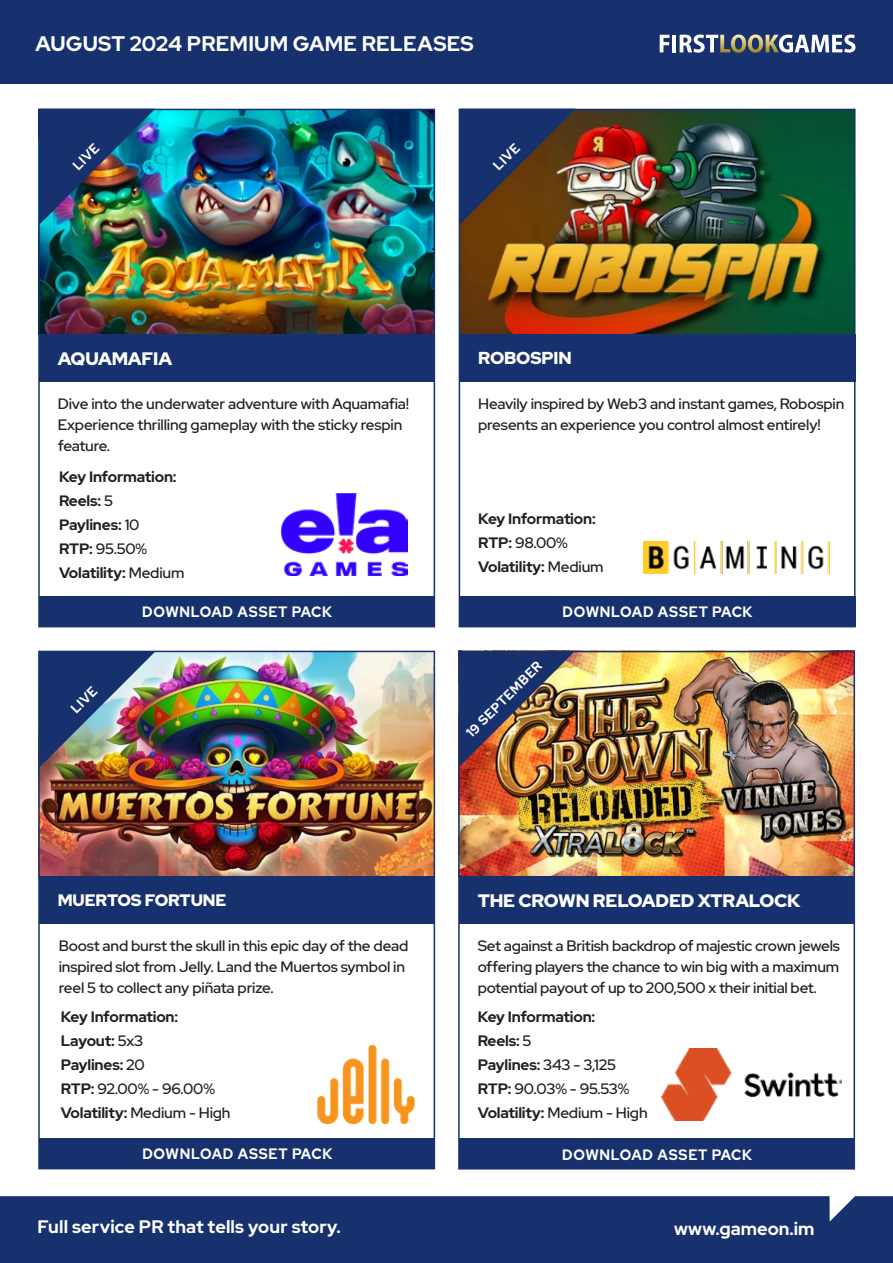
<style>
.page{position:relative;width:893px;height:1263px;background:#fff}
.page>*{position:absolute;margin:0;border:0;box-sizing:border-box;transform-origin:0 0}
.t1{font:700 21px "Red Hat Display";letter-spacing:.01em;color:#fff}
.t2{font:700 18px "Red Hat Display";letter-spacing:.01em;color:#fff}
.t3{font:900 18px "Red Hat Display";letter-spacing:-.01em;color:#fff}
.t4{font:900 17.25px "Red Hat Display";letter-spacing:-.01em;color:#fff}
.t5{font:900 16.5px "Red Hat Display";letter-spacing:-.01em;color:#fff}
.t6{font:500 15px/21px "Red Hat Display";letter-spacing:-.01em;color:#231f20}
.t7{font:700 15px/24px "Red Hat Display";letter-spacing:-.01em;color:#231f20}
.t8{font:700 15px "Red Hat Display";letter-spacing:.05em;color:#fff;scale:.95 1}
.t9{font:700 13.5px "Red Hat Display";color:#fff;scale:.95 1}
.s1{font-weight:500}
</style>
<div class="page">
<img style="left:318px;top:1044px;width:97px;height:80px">
<img style="left:644px;top:541px;width:185px;height:33px">
<div style="left:0;top:1196px;width:893px;height:67px;background:#16316d"></div>
<div style="left:0;top:0;width:893px;height:84px;background:#16316d"></div>
<svg style="left:660px;top:35px;width:9px;height:17px"></svg>
<hr style="left:672px;top:35px;width:4px;height:17px;background:#fff">
<svg style="left:680px;top:34px;width:175px;height:19px"></svg>
<img style="left:41px;top:112px;width:391px;height:222px">
<img style="left:41px;top:654px;width:391px;height:222px">
<div style="left:39px;top:596px;width:396px;height:31px;background:#16316d"></div>
<div style="left:39px;top:334px;width:396px;height:48px;background:#16316d"></div>
<div style="left:38px;top:109px;width:397px;height:518px;border:2px solid #16316d"></div>
<div style="left:39px;top:1138px;width:396px;height:31px;background:#16316d"></div>
<div style="left:39px;top:876px;width:396px;height:48px;background:#16316d"></div>
<div style="left:38px;top:651px;width:397px;height:518px;border:2px solid #16316d"></div>
<img style="left:39px;top:109px;width:116px;height:116px">
<img style="left:39px;top:651px;width:116px;height:116px">
<img style="left:462px;top:112px;width:390px;height:222px">
<div style="left:460px;top:596px;width:395px;height:31px;background:#16316d"></div>
<div style="left:460px;top:334px;width:395px;height:48px;background:#16316d"></div>
<div style="left:459px;top:109px;width:396px;height:518px;border:2px solid #16316d"></div>
<svg style="left:460px;top:109px;width:116px;height:116px;background:#40383f"></svg>
<img style="left:461px;top:654px;width:391px;height:222px">
<div style="left:459px;top:1138px;width:396px;height:31px;background:#16316d"></div>
<div style="left:459px;top:876px;width:396px;height:48px;background:#16316d"></div>
<div style="left:458px;top:651px;width:397px;height:518px;border:2px solid #16316d"></div>
<img style="left:459px;top:651px;width:116px;height:116px">
<img style="left:282px;top:494px;width:125px;height:81px">
<img style="left:661px;top:1049px;width:181px;height:72px">
<h1 class="t1" style="left:36px;top:30px;width:440px">AUGUST 2024 PREMIUM GAME RELEASES</h1>
<p class="t9" style="left:69px;top:162px;width:34px;rotate:-45deg">LIVE</p>
<p class="t9" style="left:489px;top:162px;width:34px;rotate:-45deg">LIVE</p>
<p class="t3" style="left:58px;top:347px;width:116px">AQUAMAFIA</p>
<p class="t6" style="left:58px;top:393px;width:353px">Dive into the underwater adventure with Aquamafia!<br>Experience thrilling gameplay with the sticky respin feature.</p>
<p class="t7" style="left:59px;top:465px;width:127px">Key Information:<br>Reels: <span class="s1">5<br></span>Paylines: <span class="s1">10<br></span>RTP: <span class="s1">95.50%<br></span>Volatility: <span class="s1">Medium</span></p>
<p class="t9" style="left:67px;top:704px;width:34px;rotate:-45deg">LIVE</p>
<p class="t8" style="left:142px;top:602px;width:201px">DOWNLOAD ASSET PACK</p>
<p class="t4" style="left:478px;top:347px;width:95px">ROBOSPIN</p>
<p class="t6" style="left:478px;top:393px;width:368px">Heavily inspired by Web3 and instant games, Robospin presents an experience you control almost entirely!</p>
<p class="t7" style="left:478px;top:506px;width:127px">Key Information:<br>RTP: <span class="s1">98.00%<br></span>Volatility: <span class="s1">Medium</span></p>
<p class="t9" style="left:462px;top:729px;width:108px;rotate:-45deg">19 SEPTEMBER</p>
<p class="t8" style="left:563px;top:602px;width:201px">DOWNLOAD ASSET PACK</p>
<p class="t5" style="left:58px;top:889px;width:170px">MUERTOS FORTUNE</p>
<p class="t3" style="left:478px;top:889px;width:324px">THE CROWN RELOADED XTRALOCK</p>
<p class="t6" style="left:59px;top:935px;width:351px">Boost and burst the skull in this epic day of the dead inspired slot from Jelly. Land the Muertos symbol in reel 5 to collect any piñata prize.</p>
<p class="t6" style="left:478px;top:935px;width:364px;text-align:justify">Set against a British backdrop of majestic crown jewels offering players the chance to win big with a maximum potential payout of up to 200,500 x their initial bet.</p>
<p class="t7" style="left:61px;top:1005px;width:171px">Key Information:<br>Layout: <span class="s1">5x3<br></span>Paylines: <span class="s1">20<br></span>RTP: <span class="s1">92.00% - 96.00%<br></span>Volatility: <span class="s1">Medium - High</span></p>
<p class="t7" style="left:478px;top:1005px;width:171px">Key Information:<br>Reels: <span class="s1">5<br></span>Paylines: <span class="s1">343 - 3,125<br></span>RTP: <span class="s1">90.03% - 95.53%<br></span>Volatility: <span class="s1">Medium - High</span></p>
<p class="t8" style="left:142px;top:1144px;width:201px">DOWNLOAD ASSET PACK</p>
<p class="t8" style="left:562px;top:1144px;width:201px">DOWNLOAD ASSET PACK</p>
<p class="t2" style="left:37px;top:1215px;width:305px">Full service PR that tells your story.</p>
<p class="t2" style="left:674px;top:1217px;width:142px">www.gameon.im</p>
</div>
